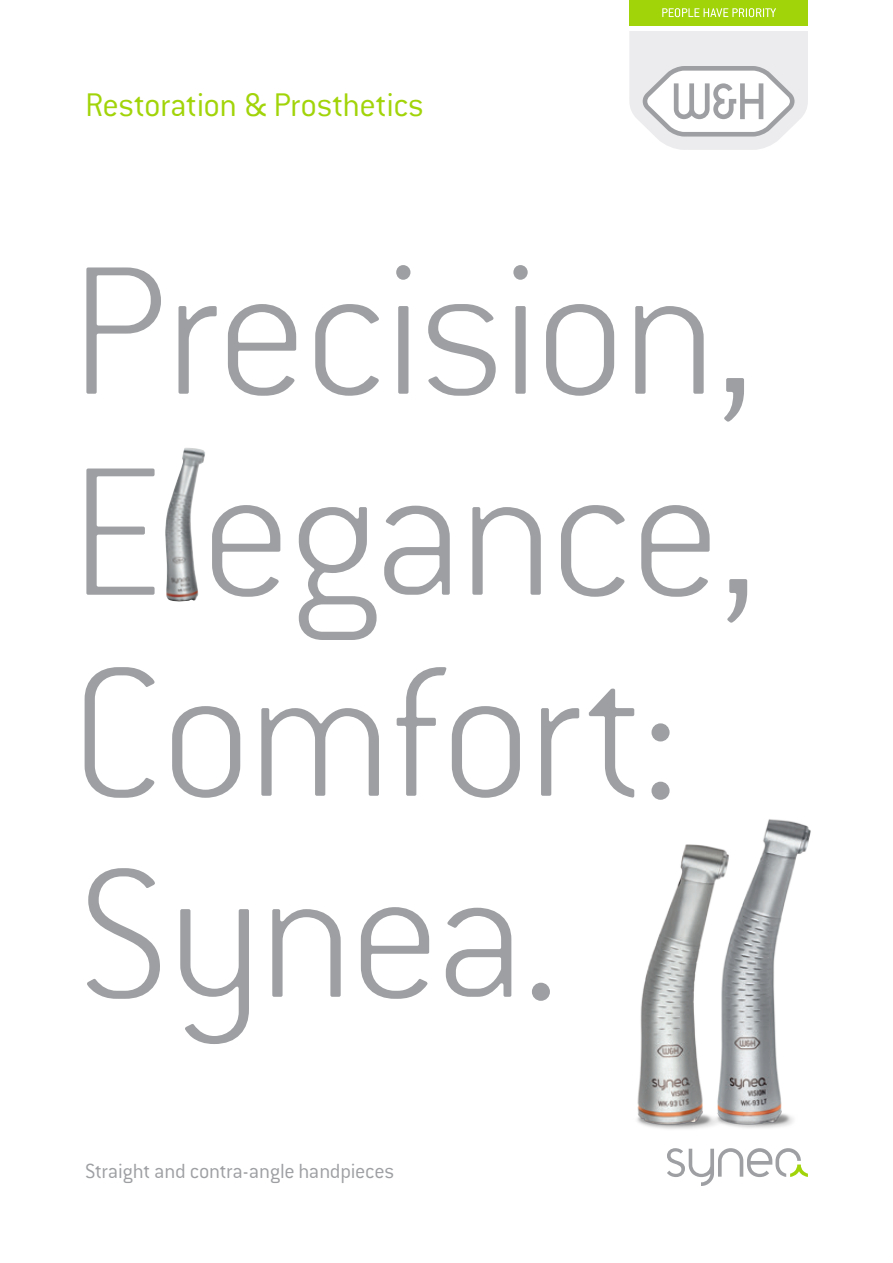
<style>
.page{position:relative;width:893px;height:1263px;background:#fff}
.page>*{position:absolute;margin:0;border:0;box-sizing:border-box;transform-origin:0 0}
.t1{font:200 201px/201px "Conduit ITC Pro";letter-spacing:-.02em;color:#9d9fa2}
.t2{font:300 36px "Conduit ITC Pro";letter-spacing:-.015em;color:#a2d40a}
.t3{font:300 22.5px "Conduit ITC Pro";letter-spacing:-.015em;color:#9d9fa2}
</style>
<div class="page">
<img style="left:637px;top:844px;width:56px;height:285px">
<svg style="left:629px;top:31px;width:179px;height:119px"></svg>
<div style="left:629px;top:0;width:179px;height:26px;background:#a2d40a"></div>
<svg style="left:662px;top:8px;width:114px;height:9px"></svg>
<svg style="left:667px;top:1148px;width:141px;height:38px"></svg>
<img style="left:693px;top:819px;width:118px;height:310px">
<img style="left:165px;top:448px;width:40px;height:154px">
<h2 class="t2" style="left:85px;top:85px;width:340px">Restoration &amp; Prosthetics</h2>
<h1 class="t1" style="left:70px;top:233px;width:692px">Precision,<br>E egance,<br>Comfort:<br>Synea.</h1>
<p class="t3" style="left:85px;top:1159px;width:311px">Straight and contra-angle handpieces</p>
</div>
